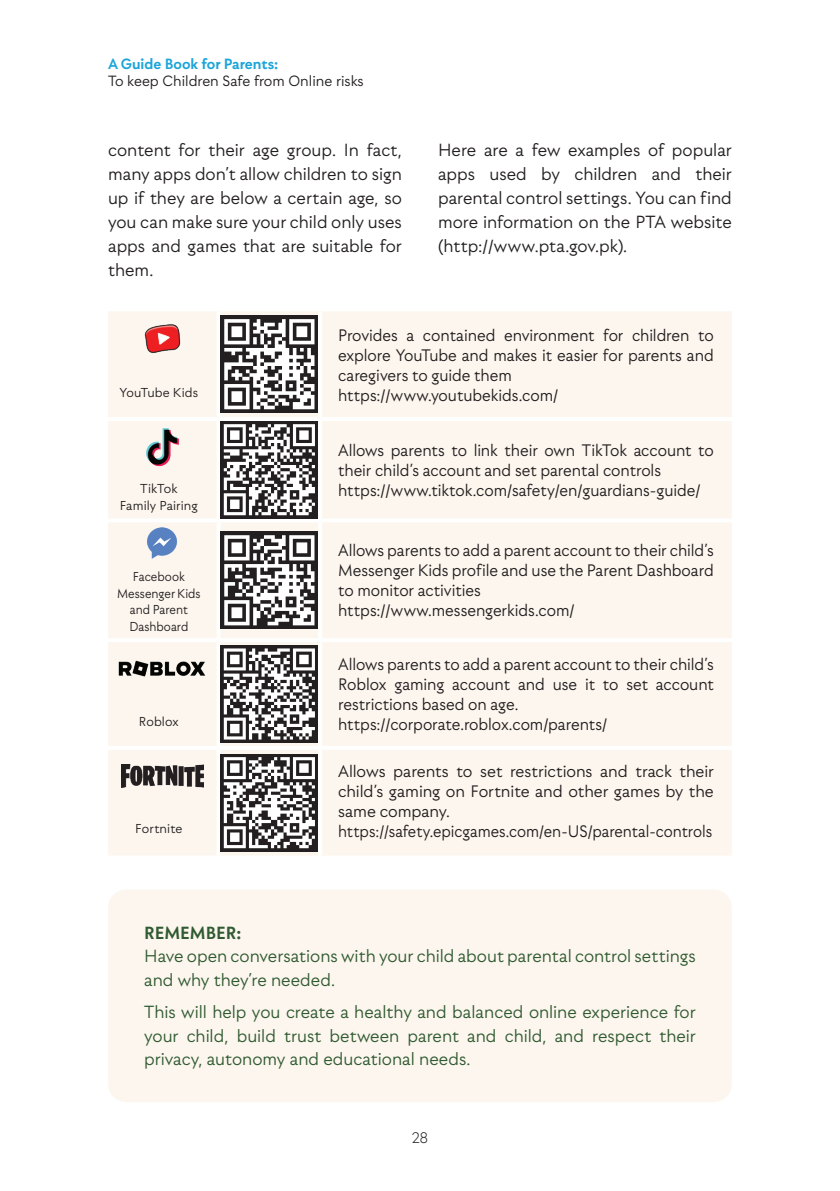
<style>
.page{position:relative;width:840px;height:1191px;background:#fff}
.page>*{position:absolute;margin:0;border:0;box-sizing:border-box;transform-origin:0 0}
.t1{font:19px/24px "Utily";color:#231f20;text-align:justify}
.t2{font:19px/23.6px "Utily";color:#305a31}
.t3{font:700 19px "Utily";letter-spacing:.005em;color:#305a31}
.t4{font:18px/20px "Utily";letter-spacing:-.005em;color:#231f20}
.t5{font:300 18px "Utily";color:#231f20}
.t6{font:16px "Utily";color:#231f20}
.t7{font:700 16px "Utily";color:#1da5d9}
.t8{font:14px "Utily";letter-spacing:.005em;color:#231f20}
.t9{font:14px/16.8px "Utily";letter-spacing:.005em;color:#231f20;text-align:center;scale:.94 1}
</style>
<div class="page">
<div style="left:108px;top:311px;width:623px;height:544px;background:#fcf6ee"></div>
<hr style="left:218px;top:417px;width:102px;height:4px;background:#fff">
<hr style="left:320px;top:417px;width:411px;height:4px;background:#fff">
<svg style="left:218px;top:518px;width:102px;height:4px"></svg>
<hr style="left:320px;top:518px;width:411px;height:4px;background:#fff">
<hr style="left:218px;top:638px;width:102px;height:4px;background:#fff">
<hr style="left:320px;top:638px;width:411px;height:4px;background:#fff">
<hr style="left:218px;top:746px;width:102px;height:4px;background:#fff">
<hr style="left:320px;top:746px;width:411px;height:4px;background:#fff">
<hr style="left:216px;top:311px;width:4px;height:54px;background:#fff">
<hr style="left:318px;top:311px;width:4px;height:54px;background:#fff">
<hr style="left:318px;top:365px;width:4px;height:52px;background:#fff">
<hr style="left:216px;top:365px;width:4px;height:52px;background:#fff">
<hr style="left:216px;top:421px;width:4px;height:52px;background:#fff">
<hr style="left:318px;top:421px;width:4px;height:52px;background:#fff">
<hr style="left:318px;top:473px;width:4px;height:45px;background:#fff">
<hr style="left:216px;top:473px;width:4px;height:45px;background:#fff">
<hr style="left:216px;top:522px;width:4px;height:41px;background:#fff">
<hr style="left:318px;top:522px;width:4px;height:41px;background:#fff">
<hr style="left:318px;top:563px;width:4px;height:75px;background:#fff">
<hr style="left:216px;top:563px;width:4px;height:75px;background:#fff">
<hr style="left:216px;top:642px;width:4px;height:52px;background:#fff">
<hr style="left:318px;top:642px;width:4px;height:52px;background:#fff">
<hr style="left:318px;top:694px;width:4px;height:52px;background:#fff">
<hr style="left:216px;top:694px;width:4px;height:52px;background:#fff">
<hr style="left:216px;top:750px;width:4px;height:52px;background:#fff">
<hr style="left:318px;top:750px;width:4px;height:52px;background:#fff">
<hr style="left:318px;top:802px;width:4px;height:53px;background:#fff">
<hr style="left:216px;top:802px;width:4px;height:53px;background:#fff">
<hr style="left:108px;top:638px;width:110px;height:4px;background:#fff">
<hr style="left:108px;top:518px;width:110px;height:4px;background:#fff">
<hr style="left:108px;top:417px;width:110px;height:4px;background:#fff">
<hr style="left:108px;top:746px;width:110px;height:4px;background:#fff">
<img style="left:142px;top:323px;width:40px;height:30px">
<div style="left:220px;top:315px;width:98px;height:98px;background:#231f20"></div>
<svg style="left:224px;top:319px;width:90px;height:90px"></svg>
<img style="left:139px;top:424px;width:46px;height:46px">
<svg style="left:220px;top:421px;width:98px;height:97px"></svg>
<svg style="left:224px;top:424px;width:91px;height:91px"></svg>
<img style="left:144px;top:524px;width:37px;height:37px">
<div style="left:220px;top:531px;width:98px;height:98px;background:#231f20"></div>
<svg style="left:224px;top:535px;width:90px;height:90px"></svg>
<img style="left:116px;top:642px;width:93px;height:52px">
<svg style="left:220px;top:645px;width:98px;height:97px"></svg>
<svg style="left:224px;top:648px;width:91px;height:91px"></svg>
<img style="left:121px;top:764px;width:82px;height:23px">
<svg style="left:220px;top:754px;width:98px;height:97px"></svg>
<svg style="left:224px;top:757px;width:91px;height:91px"></svg>
<div style="left:108px;top:889px;width:623px;height:213px;background:#fcf6ee;border-radius:18px"></div>
<p class="t7" style="left:108px;top:54px;width:172px">A Guide Book for Parents:</p>
<p class="t6" style="left:108px;top:71px;width:257px">To keep Children Safe from Online risks</p>
<p class="t1" style="left:108px;top:138px;width:295px">content for their age group. In fact, many apps don’t allow children to sign up if they are below a certain age, so you can make sure your child only uses apps and games that are suitable for them.</p>
<p class="t1" style="left:438px;top:138px;width:295px">Here are a few examples of popular apps used by children and their parental control settings. You can find more information on the PTA website (http://www.pta.gov.pk).</p>
<p class="t8" style="left:119px;top:384px;width:80px">YouTube Kids</p>
<p class="t4" style="left:338px;top:325px;width:377px">Provides a contained environment for children to explore YouTube and makes it easier for parents and caregivers to guide them https://www.youtubekids.com/</p>
<p class="t4" style="left:338px;top:439px;width:377px">Allows parents to link their own TikTok account to their child’s account and set parental controls</p>
<p class="t8" style="left:140px;top:480px;width:39px">TikTok</p>
<p class="t4" style="left:338px;top:479px;width:364px">https://www.tiktok.com/safety/en/guardians-guide/</p>
<p class="t8" style="left:120px;top:497px;width:79px">Family Pairing</p>
<p class="t4" style="left:338px;top:540px;width:377px">Allows parents to add a parent account to their child’s Messenger Kids profile and use the Parent Dashboard to monitor activities https://www.messengerkids.com/</p>
<p class="t9" style="left:117px;top:567px;width:90px">Facebook<br>Messenger Kids and Parent<br>Dashboard</p>
<p class="t8" style="left:139px;top:713px;width:41px">Roblox</p>
<p class="t8" style="left:135px;top:820px;width:49px">Fortnite</p>
<p class="t4" style="left:338px;top:653px;width:377px">Allows parents to add a parent account to their child’s Roblox gaming account and use it to set account restrictions based on age. https://corporate.roblox.com/parents/</p>
<p class="t4" style="left:338px;top:761px;width:377px">Allows parents to set restrictions and track their child’s gaming on Fortnite and other games by the same company. https://safety.epicgames.com/en-US/parental-controls</p>
<p class="t3" style="left:144px;top:921px;width:99px">REMEMBER:</p>
<p class="t2" style="left:144px;top:943px;width:553px">Have open conversations with your child about parental control settings and why they’re needed.</p>
<p class="t2" style="left:144px;top:999px;width:553px;text-align:justify">This will help you create a healthy and balanced online experience for your child, build trust between parent and child, and respect their privacy, autonomy and educational needs.</p>
<p class="t5" style="left:411px;top:1126px;width:18px">28</p>
</div>
